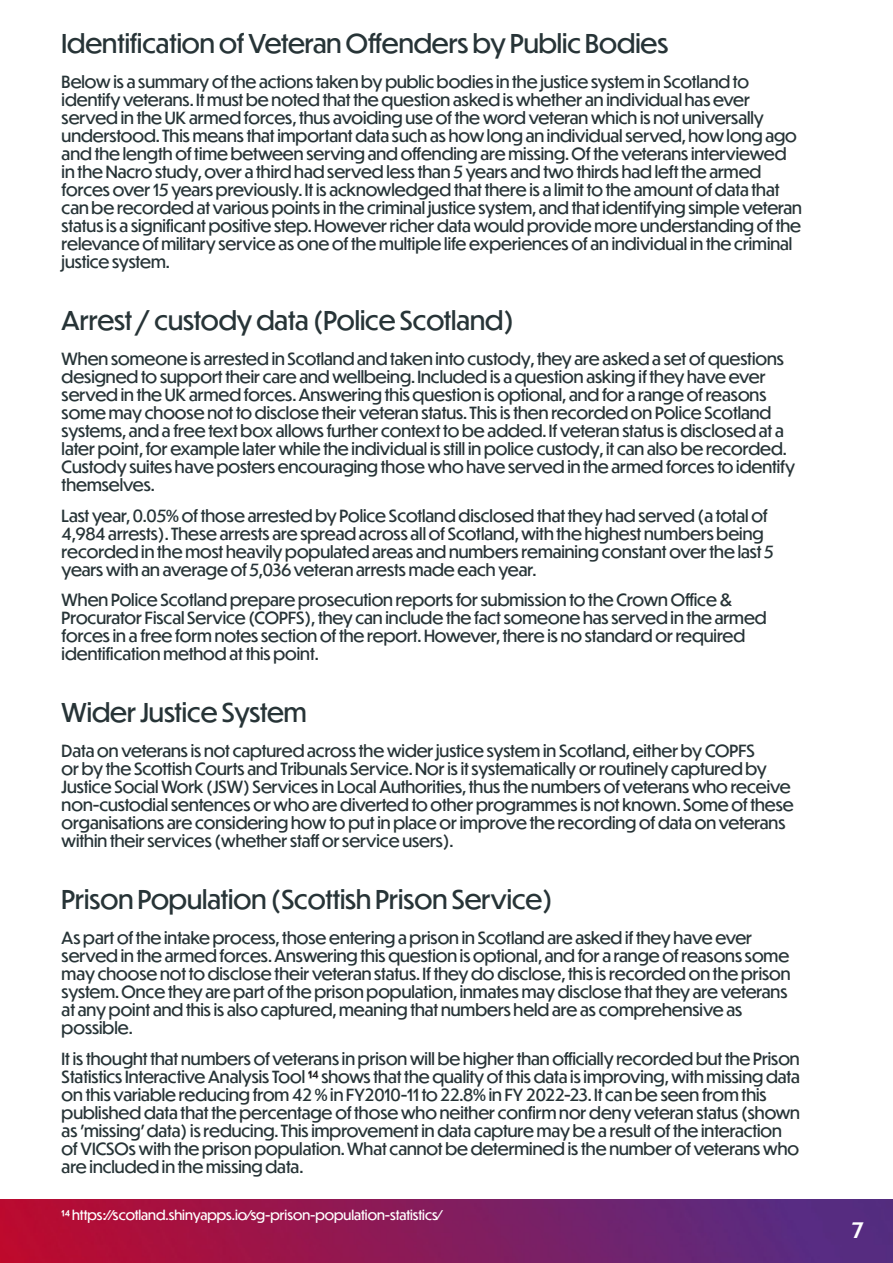
<style>
.page{position:relative;width:893px;height:1263px;background:#fff}
.page>*{position:absolute;margin:0;border:0;box-sizing:border-box;transform-origin:0 0}
._17_Small_title_black_Roboto{font:25.5px "Dunbar Tall";color:#273437}
.t1{font:500 21px "Dunbar Tall";color:#fff}
._8_Content_black_Roboto{font:16.5px/18px "Dunbar Tall";color:#273437}
.t2{font:13.2px "Dunbar Tall";color:#fff}
.s1{font-weight:500;color:#231f20}
.s2{color:#231f20}
</style>
<div class="page">
<img style="left:0;top:1199px;width:893px;height:64px">
<p class="_17_Small_title_black_Roboto" style="left:62px;top:25px;width:608px">Identification of Veteran Offenders by Public Bodies</p>
<p class="_8_Content_black_Roboto" style="left:62px;top:72px;width:742px">Below is a summary of the actions taken by public bodies in the justice system in Scotland to identify veterans. It must be noted that the question asked is whether an individual has ever served in the UK armed forces, thus avoiding use of the word veteran which is not universally understood. This means that important data such as how long an individual served, how long ago and the length of time between serving and offending are missing. Of the veterans interviewed in the Nacro study, over a third had served less than 5 years and two thirds had left the armed forces over 15 years previously. It is acknowledged that there is a limit to the amount of data that can be recorded at various points in the criminal justice system, and that identifying simple veteran status is a significant positive step. However richer data would provide more understanding of the relevance of military service as one of the multiple life experiences of an individual in the criminal justice system.</p>
<p class="_17_Small_title_black_Roboto" style="left:62px;top:302px;width:454px">Arrest / custody data (Police Scotland)</p>
<p class="_8_Content_black_Roboto" style="left:62px;top:349px;width:735px">When someone is arrested in Scotland and taken into custody, they are asked a set of questions designed to support their care and wellbeing. Included is a question asking if they have ever served in the UK armed forces. Answering this question is optional, and for a range of reasons some may choose not to disclose their veteran status. This is then recorded on Police Scotland systems, and a free text box allows further context to be added. If veteran status is disclosed at a later point, for example later while the individual is still in police custody, it can also be recorded.<br>Custody suites have posters encouraging those who have served in the armed forces to identify themselves.</p>
<p class="_8_Content_black_Roboto" style="left:62px;top:506px;width:714px">Last year, 0.05% of those arrested by Police Scotland disclosed that they had served (a total of 4,984 arrests). These arrests are spread across all of Scotland, with the highest numbers being recorded in the most heavily populated areas and numbers remaining constant over the last 5 years with an average of 5,036 veteran arrests made each year.</p>
<p class="_8_Content_black_Roboto" style="left:62px;top:591px;width:706px">When Police Scotland prepare prosecution reports for submission to the Crown Office &amp; Procurator Fiscal Service (COPFS), they can include the fact someone has served in the armed forces in a free form notes section of the report. However, there is no standard or required identification method at this point.</p>
<p class="_17_Small_title_black_Roboto" style="left:62px;top:694px;width:247px">Wider Justice System</p>
<p class="_8_Content_black_Roboto" style="left:62px;top:741px;width:734px">Data on veterans is not captured across the wider justice system in Scotland, either by COPFS<br>or by the Scottish Courts and Tribunals Service. Nor is it systematically or routinely captured by Justice Social Work (JSW) Services in Local Authorities, thus the numbers of veterans who receive non-custodial sentences or who are diverted to other programmes is not known. Some of these organisations are considering how to put in place or improve the recording of data on veterans within their services (whether staff or service users).</p>
<p class="_17_Small_title_black_Roboto" style="left:62px;top:881px;width:492px">Prison Population (Scottish Prison Service)</p>
<p class="_8_Content_black_Roboto" style="left:62px;top:928px;width:730px">As part of the intake process, those entering a prison in Scotland are asked if they have ever served in the armed forces. Answering this question is optional, and for a range of reasons some may choose not to disclose their veteran status. If they do disclose, this is recorded on the prison system. Once they are part of the prison population, inmates may disclose that they are veterans at any point and this is also captured, meaning that numbers held are as comprehensive as possible.</p>
<p class="_8_Content_black_Roboto" style="left:62px;top:1049px;width:740px">It is thought that numbers of veterans in prison will be higher than officially recorded but the Prison Statistics Interactive Analysis Tool <span class="s1">1</span><span class="s2">4</span> shows that the quality of this data is improving, with missing data on this variable reducing from 42 % in FY2010-11 to 22.8% in FY 2022-23. It can be seen from this published data that the percentage of those who neither confirm nor deny veteran status (shown as ’missing’ data) is reducing. This improvement in data capture may be a result of the interaction of VICSOs with the prison population. What cannot be determined is the number of veterans who are included in the missing data.</p>
<p class="t2" style="left:62px;top:1206px;width:381px">14 https://scotland.shinyapps.io/sg-prison-population-statistics/</p>
<p class="t1" style="left:852px;top:1215px;width:9px">7</p>
</div>
